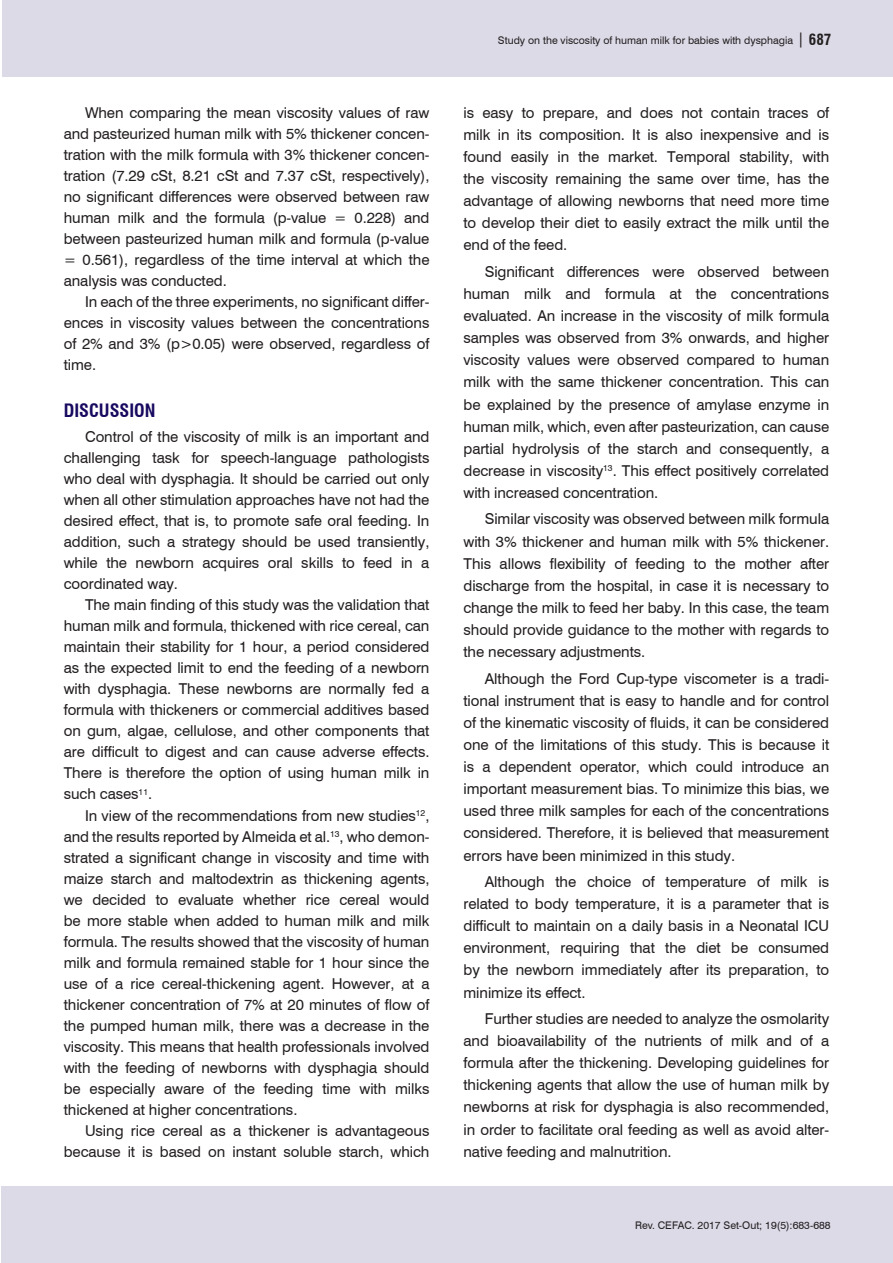
<style>
.page{position:relative;width:893px;height:1263px;background:#fff}
.page>*{position:absolute;margin:0;border:0;box-sizing:border-box;transform-origin:0 0}
.Nivel_1{font:700 condensed 18px "Swiss 721 BT";color:#18085f}
.Corpo_do_texto_INGL{font:15px/21px "Swiss 721 BT";letter-spacing:-.005em;color:#231f20;text-align:justify}
.t1{font:10.5px "Swiss 721 BT";color:#231f20}
.s1{font-size:15px}
.s2{font-weight:700;font-stretch:condensed;font-size:15px}
</style>
<div class="page">
<div style="left:1px;top:1186px;width:892px;height:77px;background:#dcdae7"></div>
<div style="left:2px;top:0;width:891px;height:77px;background:#dcdae7"></div>
<p class="Corpo_do_texto_INGL" style="left:64px;top:101px;width:367px;text-indent:21px">When comparing the mean viscosity values of raw and pasteurized human milk with 5% thickener concen&shy;tration with the milk formula with 3% thickener concen&shy;tration (7.29 cSt, 8.21 cSt and 7.37 cSt, respectively), no significant differences were observed between raw human milk and the formula (p-value = 0.228) and between pasteurized human milk and formula (p-value = 0.561), regardless of the time interval at which the analysis was conducted.</p>
<p class="Corpo_do_texto_INGL" style="left:64px;top:290px;width:367px;text-indent:21px">In each of the three experiments, no significant differ&shy;ences in viscosity values between the concentrations of 2% and 3% (p&gt;0.05) were observed, regardless of time.</p>
<p class="Nivel_1" style="left:64px;top:400px;width:93px">DISCUSSION</p>
<p class="Corpo_do_texto_INGL" style="left:64px;top:426px;width:367px;text-indent:21px">Control of the viscosity of milk is an important and challenging task for speech-language pathologists who deal with dysphagia. It should be carried out only when all other stimulation approaches have not had the desired effect, that is, to promote safe oral feeding. In addition, such a strategy should be used transiently, while the newborn acquires oral skills to feed in a coordinated way.</p>
<p class="Corpo_do_texto_INGL" style="left:64px;top:594px;width:367px;text-indent:21px">The main finding of this study was the validation that human milk and formula, thickened with rice cereal, can maintain their stability for 1 hour, a period considered as the expected limit to end the feeding of a newborn with dysphagia. These newborns are normally fed a formula with thickeners or commercial additives based on gum, algae, cellulose, and other components that are difficult to digest and can cause adverse effects.<br>There is therefore the option of using human milk in such cases<sup>11</sup>.</p>
<p class="Corpo_do_texto_INGL" style="left:64px;top:804px;width:367px;text-indent:21px">In view of the recommendations from new studies<sup>12</sup>, and the results reported by Almeida et al.<sup>13</sup>, who demon&shy;strated a significant change in viscosity and time with maize starch and maltodextrin as thickening agents, we decided to evaluate whether rice cereal would be more stable when added to human milk and milk formula. The results showed that the viscosity of human milk and formula remained stable for 1 hour since the use of a rice cereal-thickening agent. However, at a thickener concentration of 7% at 20 minutes of flow of the pumped human milk, there was a decrease in the viscosity. This means that health professionals involved with the feeding of newborns with dysphagia should be especially aware of the feeding time with milks thickened at higher concentrations.</p>
<p class="Corpo_do_texto_INGL" style="left:64px;top:1119px;width:367px;text-align:right">Using rice cereal as a thickener is advantageous because it is based on instant soluble starch, which</p>
<p class="t1" style="left:498px;top:33px;width:335px">Study on the viscosity of human milk for babies with dysphagia <span class="s1">|</span> <span class="s2">687</span></p>
<p class="Corpo_do_texto_INGL" style="left:463px;top:101px;width:367px;line-height:22px">is easy to prepare, and does not contain traces of milk in its composition. It is also inexpensive and is found easily in the market. Temporal stability, with the viscosity remaining the same over time, has the advantage of allowing newborns that need more time to develop their diet to easily extract the milk until the end of the feed.</p>
<p class="Corpo_do_texto_INGL" style="left:463px;top:260px;width:367px;line-height:22px;text-indent:21px">Significant differences were observed between human milk and formula at the concentrations evaluated. An increase in the viscosity of milk formula samples was observed from 3% onwards, and higher viscosity values were observed compared to human milk with the same thickener concentration. This can be explained by the presence of amylase enzyme in human milk, which, even after pasteurization, can cause partial hydrolysis of the starch and consequently, a decrease in viscosity<sup>13</sup>. This effect positively correlated with increased concentration.</p>
<p class="Corpo_do_texto_INGL" style="left:463px;top:507px;width:367px;line-height:22px;text-indent:21px">Similar viscosity was observed between milk formula with 3% thickener and human milk with 5% thickener.<br>This allows flexibility of feeding to the mother after discharge from the hospital, in case it is necessary to change the milk to feed her baby. In this case, the team should provide guidance to the mother with regards to the necessary adjustments.</p>
<p class="Corpo_do_texto_INGL" style="left:463px;top:667px;width:367px;line-height:22px;text-indent:21px">Although the Ford Cup-type viscometer is a tradi&shy;tional instrument that is easy to handle and for control of the kinematic viscosity of fluids, it can be considered one of the limitations of this study. This is because it is a dependent operator, which could introduce an important measurement bias. To minimize this bias, we used three milk samples for each of the concentrations considered. Therefore, it is believed that measurement errors have been minimized in this study.</p>
<p class="Corpo_do_texto_INGL" style="left:463px;top:870px;width:367px;line-height:22px;text-indent:21px">Although the choice of temperature of milk is related to body temperature, it is a parameter that is difficult to maintain on a daily basis in a Neonatal ICU environment, requiring that the diet be consumed by the newborn immediately after its preparation, to minimize its effect.</p>
<p class="Corpo_do_texto_INGL" style="left:463px;top:1007px;width:367px;line-height:22px;text-indent:21px">Further studies are needed to analyze the osmolarity and bioavailability of the nutrients of milk and of a formula after the thickening. Developing guidelines for thickening agents that allow the use of human milk by newborns at risk for dysphagia is also recommended, in order to facilitate oral feeding as well as avoid alter&shy;native feeding and malnutrition.</p>
<p class="t1" style="left:635px;top:1218px;width:197px">Rev. CEFAC. 2017 Set-Out; 19(5):683-688</p>
</div>
